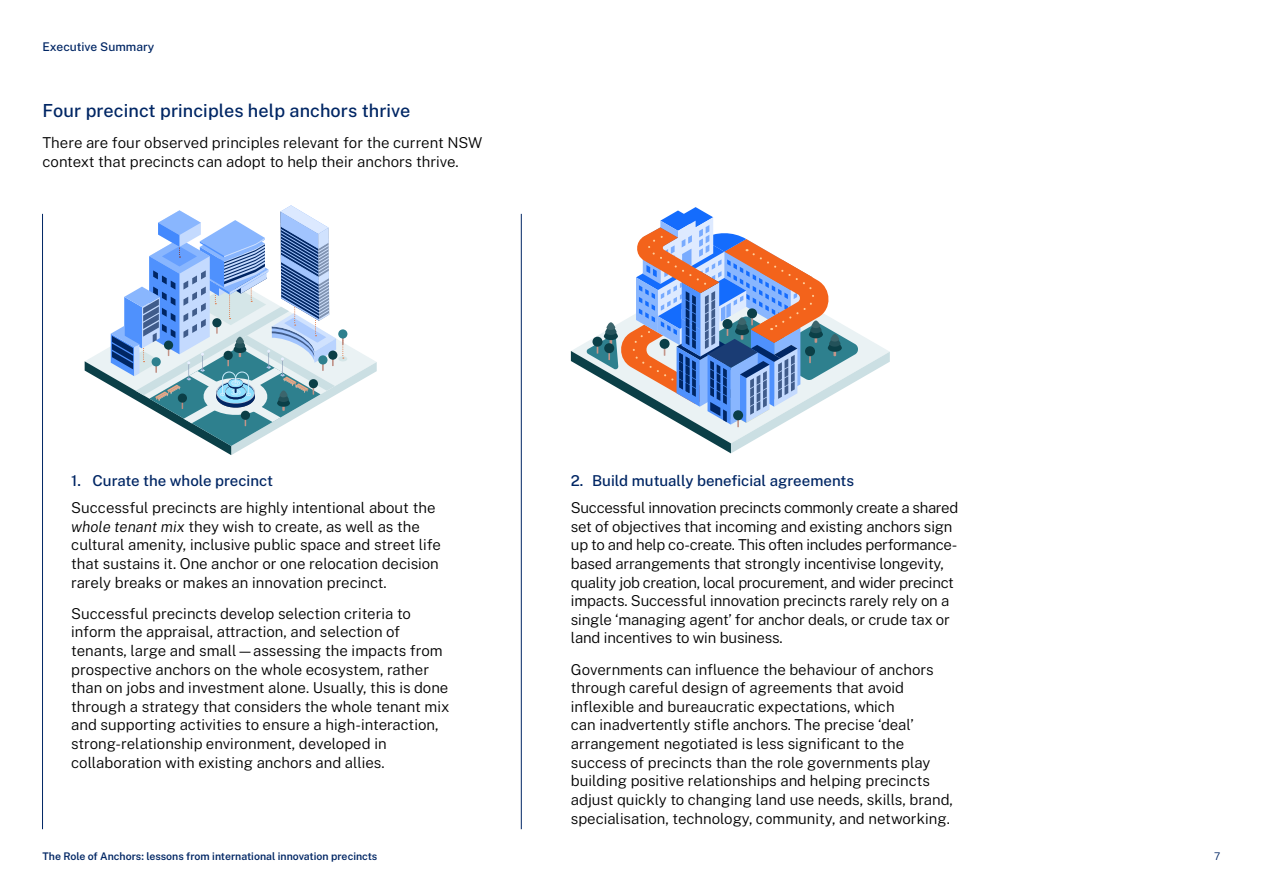
<style>
.page{position:relative;width:1263px;height:893px;background:#fff}
.page>*{position:absolute;margin:0;border:0;box-sizing:border-box;transform-origin:0 0}
.t1{font:500 18px "Public Sans";letter-spacing:.005em;color:#002664}
.t2{font:300 15px/18.6px "Public Sans";color:#000}
.t3{font:300 15px/18.6px "Public Sans";letter-spacing:-.02em;color:#000}
.t4{font:500 15px "Public Sans";color:#002664}
.t5{font:500 12px "Public Sans";color:#002664}
.t6{font:600 10.5px "Public Sans";color:#002664}
.t7{font:300 10.5px "Public Sans";color:#002664}
.s1{font-style:italic}
</style>
<div class="page">
<hr style="left:42px;top:214px;width:1px;height:615px;background:#002664">
<hr style="left:521px;top:214px;width:1px;height:615px;background:#002664">
<svg style="left:571px;top:207px;width:319px;height:246px"></svg>
<svg style="left:85px;top:205px;width:292px;height:250px"></svg>
<p class="t5" style="left:43px;top:39px;width:113px">Executive Summary</p>
<p class="t1" style="left:43px;top:98px;width:370px">Four precinct principles help anchors thrive</p>
<p class="t2" style="left:43px;top:133px;width:441px">There are four observed principles relevant for the current NSW context that precincts can adopt to help their anchors thrive.</p>
<p class="t4" style="left:71px;top:471px;width:203px">1. Curate the whole precinct</p>
<p class="t2" style="left:71px;top:498px;width:371px">Successful precincts are highly intentional about the <span class="s1">whole tenant mix</span> they wish to create, as well as the cultural amenity, inclusive public space and street life that sustains it. One anchor or one relocation decision rarely breaks or makes an innovation precinct.</p>
<p class="t2" style="left:71px;top:604px;width:380px">Successful precincts develop selection criteria to inform the appraisal, attraction, and selection of tenants, large and small—assessing the impacts from prospective anchors on the whole ecosystem, rather than on jobs and investment alone. Usually, this is done through a strategy that considers the whole tenant mix and supporting activities to ensure a high-interaction, strong-relationship environment, developed in collaboration with existing anchors and allies.</p>
<p class="t4" style="left:571px;top:471px;width:285px">2. Build mutually beneficial agreements</p>
<p class="t3" style="left:571px;top:498px;width:389px">Successful innovation precincts commonly create a shared set of objectives that incoming and existing anchors sign up to and help co-create. This often includes performance&shy;based arrangements that strongly incentivise longevity, quality job creation, local procurement, and wider precinct impacts. Successful innovation precincts rarely rely on a single ‘managing agent’ for anchor deals, or crude tax or land incentives to win business.</p>
<p class="t2" style="left:571px;top:659px;width:384px">Governments can influence the behaviour of anchors through careful design of agreements that avoid inflexible and bureaucratic expectations, which<br>can inadvertently stifle anchors. The precise ‘deal’ arrangement negotiated is less significant to the success of precincts than the role governments play building positive relationships and helping precincts adjust quickly to changing land use needs, skills, brand, specialisation, technology, community, and networking.</p>
<p class="t6" style="left:43px;top:849px;width:336px">The Role of Anchors: lessons from international innovation precincts</p>
<p class="t7" style="left:1214px;top:849px;width:8px">7</p>
</div>
